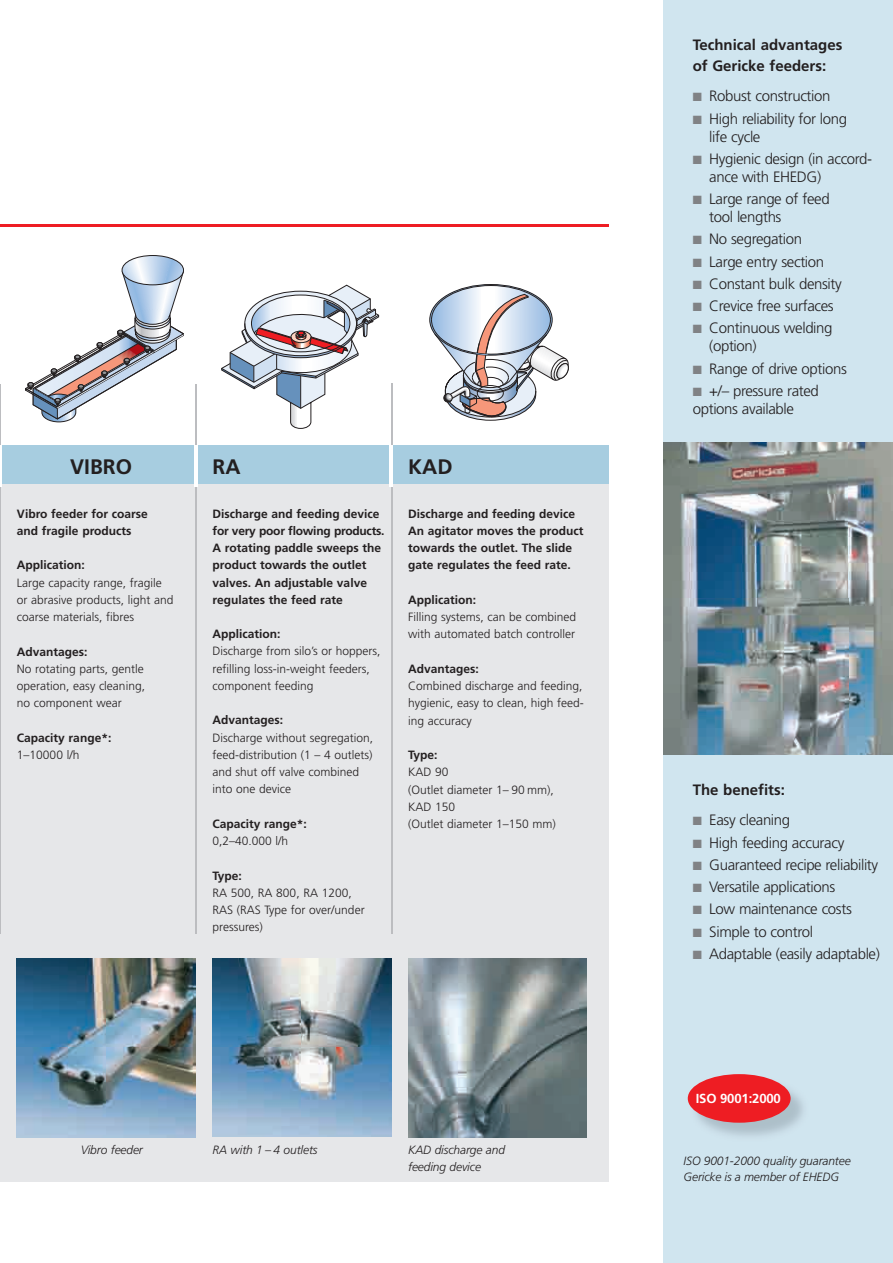
<style>
.page{position:relative;width:893px;height:1263px;background:#fff}
.page>*{position:absolute;margin:0;border:0;box-sizing:border-box;transform-origin:0 0}
.t1{font:700 21px "Frutiger";color:#231f20}
.t2{font:300 15px/18px "Frutiger";letter-spacing:-.025em;color:#231f20}
.t3{font:700 15px/21px "Frutiger";color:#231f20}
.t4{font:700 13.05px "Frutiger";letter-spacing:-.01em;color:#fff}
.t5{font:300 12px/17.2px "Frutiger";color:#231f20}
.t6{font:700 12px/17.2px "Frutiger";color:#231f20}
.t7{font:italic 300 12px/16.4px "Frutiger";letter-spacing:-.01em;color:#231f20}
.s1{color:#808285}
</style>
<div class="page">
<div style="left:0;top:445px;width:608px;height:42px;background:#a7cde0"></div>
<div style="left:0;top:485px;width:608px;height:697px;background:#e6e7e9"></div>
<div style="left:663px;top:0;width:230px;height:1263px;background:#d0e5ef"></div>
<hr style="left:196px;top:384px;width:1px;height:549px;background:#bcbdc0">
<hr style="left:391px;top:383px;width:2px;height:550px;background:#bcbdc0">
<svg style="left:25px;top:256px;width:159px;height:166px"></svg>
<div style="left:122px;top:255px;width:62px;height:30px;border:1px solid #231f20;border-radius:50%"></div>
<svg style="left:429px;top:284px;width:140px;height:137px"></svg>
<svg style="left:221px;top:285px;width:158px;height:144px"></svg>
<img style="left:689px;top:1075px;width:114px;height:61px">
<div style="left:688px;top:1074px;width:103px;height:49px;background:#ee1d23;border-radius:50%"></div>
<hr style="left:194px;top:445px;width:3px;height:42px;background:#fff">
<hr style="left:390px;top:445px;width:3px;height:42px;background:#fff">
<img style="left:663px;top:442px;width:230px;height:313px">
<img style="left:17px;top:959px;width:179px;height:178px">
<img style="left:213px;top:959px;width:178px;height:178px">
<img style="left:408px;top:959px;width:179px;height:178px">
<hr style="left:0;top:384px;width:1px;height:549px;background:#bcbdc0">
<hr style="left:0;top:224px;width:608px;height:3px;background:#ee1d23">
<hr style="left:0;top:445px;width:1px;height:42px;background:#fff">
<h1 class="t1" style="left:70px;top:458px;width:63px">VIBRO</h1>
<h1 class="t1" style="left:213px;top:458px;width:29px">RA</h1>
<h1 class="t1" style="left:408px;top:458px;width:46px">KAD</h1>
<p class="t6" style="left:17px;top:506px;width:132px">Vibro feeder for coarse and fragile products</p>
<p class="t6" style="left:17px;top:558px;width:70px">Application:</p>
<p class="t5" style="left:17px;top:575px;width:158px">Large capacity range, fragile or abrasive products, light and coarse materials, fibres</p>
<p class="t6" style="left:17px;top:644px;width:72px">Advantages:</p>
<p class="t5" style="left:17px;top:661px;width:130px;text-align:justify">No rotating parts, gentle operation, easy cleaning, no component wear</p>
<p class="t6" style="left:17px;top:730px;width:96px">Capacity range*:</p>
<p class="t5" style="left:17px;top:747px;width:64px">1–10000 l/h</p>
<p class="t6" style="left:213px;top:506px;width:173px">Discharge and feeding device for very poor flowing products.<br>A rotating paddle sweeps the product towards the outlet valves. An adjustable valve regulates the feed rate</p>
<p class="t6" style="left:213px;top:626px;width:70px">Application:</p>
<p class="t5" style="left:213px;top:644px;width:169px">Discharge from silo’s or hoppers, refilling loss-in-weight feeders, component feeding</p>
<p class="t6" style="left:213px;top:713px;width:72px">Advantages:</p>
<p class="t5" style="left:213px;top:730px;width:162px">Discharge without segregation, feed-distribution (1 – 4 outlets) and shut off valve combined into one device</p>
<p class="t6" style="left:213px;top:816px;width:96px">Capacity range*:</p>
<p class="t5" style="left:213px;top:833px;width:77px">0,2–40.000 l/h</p>
<p class="t6" style="left:213px;top:868px;width:31px">Type:</p>
<p class="t5" style="left:213px;top:885px;width:154px">RA 500, RA 800, RA 1200,<br>RAS (RAS Type for over/under pressures)</p>
<p class="t6" style="left:408px;top:506px;width:177px">Discharge and feeding device<br>An agitator moves the product towards the outlet. The slide gate regulates the feed rate.</p>
<p class="t6" style="left:408px;top:592px;width:70px">Application:</p>
<p class="t5" style="left:408px;top:609px;width:170px">Filling systems, can be combined with automated batch controller</p>
<p class="t6" style="left:408px;top:661px;width:72px">Advantages:</p>
<p class="t5" style="left:408px;top:678px;width:177px;text-align:justify">Combined discharge and feeding, hygienic, easy to clean, high feed&shy;ing accuracy</p>
<p class="t6" style="left:408px;top:747px;width:31px">Type:</p>
<p class="t5" style="left:408px;top:764px;width:149px">KAD 90<br>(Outlet diameter 1– 90 mm),<br>KAD 150<br>(Outlet diameter 1–150 mm)</p>
<p class="t7" style="left:81px;top:1143px;width:64px">Vibro feeder</p>
<p class="t7" style="left:213px;top:1143px;width:107px">RA with 1 – 4 outlets</p>
<p class="t7" style="left:408px;top:1143px;width:98px">KAD discharge and feeding device</p>
<p class="t3" style="left:693px;top:35px;width:151px">Technical advantages of Gericke feeders:</p>
<p class="t2" style="left:693px;top:88px;width:139px"><span class="s1">■</span> Robust construction</p>
<p class="t2" style="left:709px;top:111px;width:139px;text-indent:-16px"><span class="s1">■</span> High reliability for long life cycle</p>
<p class="t2" style="left:709px;top:151px;width:164px;text-indent:-16px"><span class="s1">■</span> Hygienic design (in accord&shy;ance with EHEDG)</p>
<p class="t2" style="left:709px;top:191px;width:122px;text-indent:-16px"><span class="s1">■</span> Large range of feed tool lengths</p>
<p class="t2" style="left:693px;top:231px;width:111px"><span class="s1">■</span> No segregation</p>
<p class="t2" style="left:693px;top:254px;width:133px"><span class="s1">■</span> Large entry section</p>
<p class="t2" style="left:693px;top:276px;width:151px"><span class="s1">■</span> Constant bulk density</p>
<p class="t2" style="left:693px;top:298px;width:142px"><span class="s1">■</span> Crevice free surfaces</p>
<p class="t2" style="left:709px;top:320px;width:125px;text-indent:-16px"><span class="s1">■</span> Continuous welding (option)</p>
<p class="t2" style="left:693px;top:361px;width:156px"><span class="s1">■</span> Range of drive options</p>
<p class="t2" style="left:693px;top:383px;width:128px"><span class="s1">■</span> +/– pressure rated options available</p>
<p class="t3" style="left:693px;top:780px;width:94px">The benefits:</p>
<p class="t2" style="left:693px;top:812px;width:99px"><span class="s1">■</span> Easy cleaning</p>
<p class="t2" style="left:693px;top:835px;width:153px"><span class="s1">■</span> High feeding accuracy</p>
<p class="t2" style="left:693px;top:857px;width:187px"><span class="s1">■</span> Guaranteed recipe reliability</p>
<p class="t2" style="left:693px;top:879px;width:144px"><span class="s1">■</span> Versatile applications</p>
<p class="t2" style="left:693px;top:901px;width:161px"><span class="s1">■</span> Low maintenance costs</p>
<p class="t2" style="left:693px;top:924px;width:122px"><span class="s1">■</span> Simple to control</p>
<p class="t2" style="left:693px;top:946px;width:189px"><span class="s1">■</span> Adaptable (easily adaptable)</p>
<p class="t4" style="left:696px;top:1093px;width:87px">ISO 9001:2000</p>
<p class="t7" style="left:683px;top:1154px;width:169px">ISO 9001-2000 quality guarantee<br>Gericke is a member of EHEDG</p>
</div>
